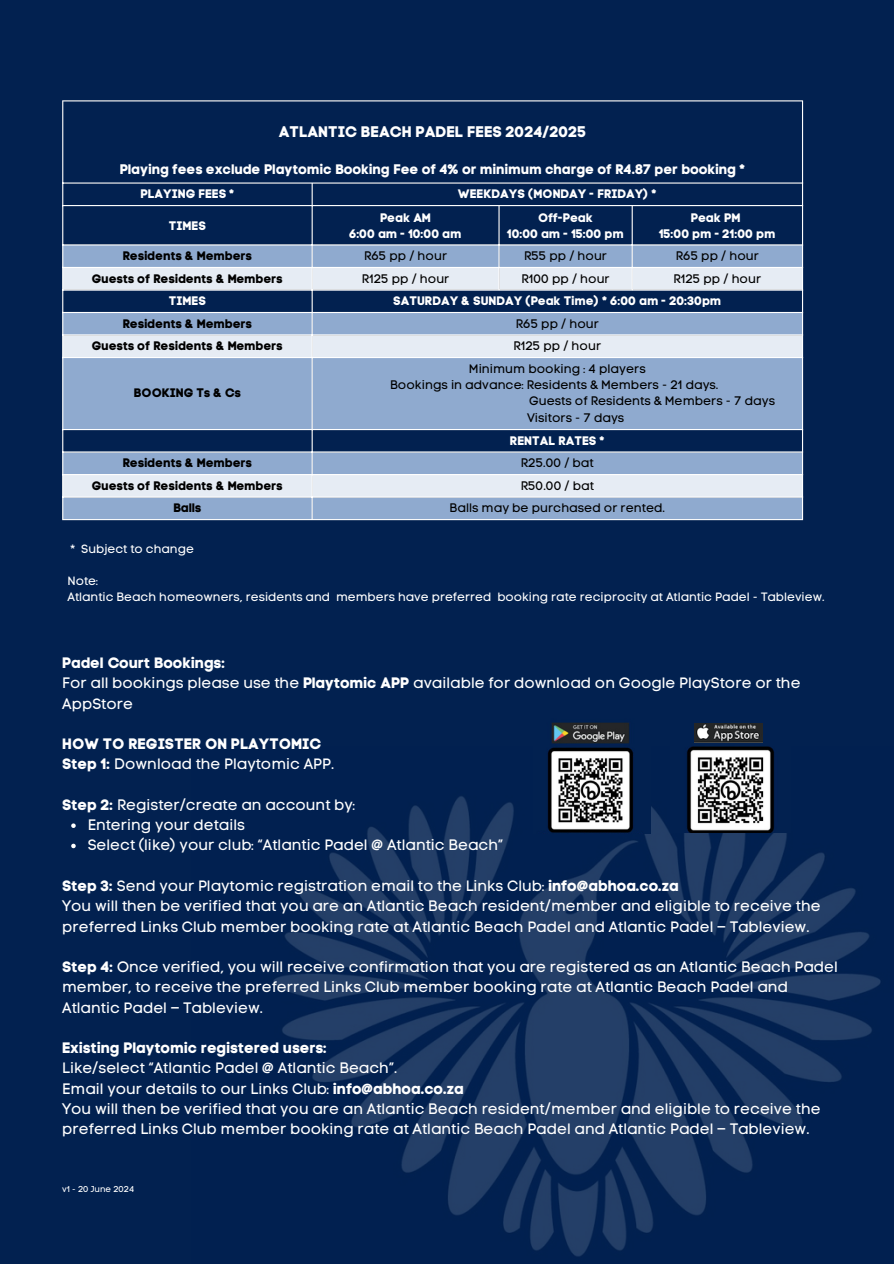
<style>
.page{position:relative;width:894px;height:1264px;background:#fff}
.page>*{position:absolute;margin:0;border:0;box-sizing:border-box;transform-origin:0 0}
.t1{font:15.3px "Code Pro Bold LC";color:#fff}
.t2{font:15px/20.2px "Code Pro Normal LC";color:#fff}
.t3{font:15px/20.2px "Code Pro Bold LC";color:#fff}
.t4{font:13.8px "Code Pro Bold LC";color:#fff}
.t5{font:12.3px "Code Pro Normal LC";color:#000}
.t6{font:12.3px "Code Pro Bold LC";color:#fff}
.t7{font:12.3px "Code Pro Bold LC";color:#000}
.t8{font:12px/16px "Code Pro Normal LC";color:#fff}
.t9{font:8.55px "Code Pro Normal LC";color:#fff}
.s1{font-family:"Code Pro Bold LC"}
.s2{font-family:"Code Pro Normal LC"}
</style>
<div class="page">
<div style="left:0;top:0;width:893px;height:1263px;background:#022150"></div>
<img style="left:273px;top:796px;width:608px;height:461px">
<svg style="left:63px;top:245px;width:738px;height:274px;background:#92acd0"></svg>
<svg style="left:63px;top:268px;width:738px;height:228px;fill:#8faacf"></svg>
<hr style="left:62px;top:101px;width:1px;height:418px;background:#fff">
<hr style="left:311px;top:184px;width:1px;height:335px;background:#fff">
<hr style="left:498px;top:206px;width:1px;height:83px;background:#fff">
<hr style="left:631px;top:206px;width:1px;height:83px;background:#fff">
<hr style="left:801px;top:101px;width:1px;height:418px;background:#fff">
<hr style="left:62px;top:100px;width:740px;height:1px;background:#fff">
<hr style="left:62px;top:182px;width:740px;height:2px;background:#fff">
<hr style="left:62px;top:205px;width:740px;height:1px;background:#fff">
<hr style="left:62px;top:244px;width:740px;height:1px;background:#fff">
<hr style="left:62px;top:267px;width:740px;height:1px;background:#fff">
<hr style="left:62px;top:289px;width:740px;height:1px;background:#fff">
<hr style="left:62px;top:312px;width:740px;height:1px;background:#fff">
<hr style="left:62px;top:334px;width:740px;height:1px;background:#fff">
<hr style="left:62px;top:357px;width:740px;height:1px;background:#fff">
<hr style="left:62px;top:429px;width:740px;height:1px;background:#fff">
<hr style="left:62px;top:451px;width:740px;height:1px;background:#fff">
<hr style="left:62px;top:474px;width:740px;height:1px;background:#fff">
<hr style="left:62px;top:496px;width:740px;height:1px;background:#fff">
<hr style="left:62px;top:519px;width:740px;height:1px;background:#fff">
<svg style="left:71px;top:823px;width:5px;height:5px"></svg>
<svg style="left:71px;top:843px;width:5px;height:5px"></svg>
<img style="left:533px;top:722px;width:117px;height:111px">
<img style="left:670px;top:746px;width:120px;height:86px">
<img style="left:694px;top:723px;width:68px;height:19px">
<p class="t1" style="left:279px;top:123px;width:309px">ATLANTIC BEACH PADEL FEES 2024/2025</p>
<p class="t4" style="left:120px;top:161px;width:627px">Playing fees exclude Playtomic Booking Fee of 4% or minimum charge of R4.87 per booking *</p>
<p class="t6" style="left:140px;top:186px;width:96px">PLAYING FEES *</p>
<p class="t6" style="left:457px;top:186px;width:200px">WEEKDAYS (MONDAY - FRIDAY) *</p>
<p class="t6" style="left:169px;top:218px;width:39px">TIMES</p>
<p class="t6" style="left:538px;top:210px;width:56px">Off-Peak</p>
<p class="t6" style="left:507px;top:226px;width:118px">10:00 am - 15:00 pm</p>
<p class="t6" style="left:380px;top:210px;width:52px">Peak AM</p>
<p class="t6" style="left:349px;top:226px;width:114px">6:00 am - 10:00 am</p>
<p class="t6" style="left:690px;top:210px;width:51px">Peak PM</p>
<p class="t6" style="left:659px;top:226px;width:118px">15:00 pm - 21:00 pm</p>
<p class="t7" style="left:123px;top:248px;width:131px">Residents &amp; Members</p>
<p class="t5" style="left:364px;top:248px;width:85px">R65 pp / hour</p>
<p class="t5" style="left:524px;top:248px;width:84px">R55 pp / hour</p>
<p class="t5" style="left:675px;top:248px;width:85px">R65 pp / hour</p>
<p class="t7" style="left:92px;top:271px;width:192px">Guests of Residents &amp; Members</p>
<p class="t5" style="left:361px;top:271px;width:89px">R125 pp / hour</p>
<p class="t5" style="left:521px;top:271px;width:90px">R100 pp / hour</p>
<p class="t5" style="left:673px;top:271px;width:89px">R125 pp / hour</p>
<p class="t6" style="left:169px;top:293px;width:39px">TIMES</p>
<p class="t6" style="left:393px;top:293px;width:330px">SATURDAY &amp; SUNDAY (Peak Time) * 6:00 am - 20:30pm</p>
<p class="t7" style="left:123px;top:316px;width:131px">Residents &amp; Members</p>
<p class="t5" style="left:515px;top:316px;width:85px">R65 pp / hour</p>
<p class="t7" style="left:92px;top:338px;width:192px">Guests of Residents &amp; Members</p>
<p class="t5" style="left:513px;top:338px;width:89px">R125 pp / hour</p>
<p class="t7" style="left:134px;top:385px;width:109px">BOOKING Ts &amp; Cs</p>
<p class="t5" style="left:469px;top:361px;width:178px">Minimum booking : 4 players</p>
<p class="t5" style="left:390px;top:377px;width:330px">Bookings in advance: Residents &amp; Members - 21 days.</p>
<p class="t5" style="left:529px;top:393px;width:247px">Guests of Residents &amp; Members - 7 days</p>
<p class="t5" style="left:527px;top:410px;width:99px">Visitors - 7 days</p>
<p class="t6" style="left:510px;top:433px;width:96px">RENTAL RATES *</p>
<p class="t7" style="left:123px;top:455px;width:131px">Residents &amp; Members</p>
<p class="t5" style="left:520px;top:455px;width:74px">R25.00 / bat</p>
<p class="t7" style="left:92px;top:478px;width:192px">Guests of Residents &amp; Members</p>
<p class="t5" style="left:520px;top:478px;width:75px">R50.00 / bat</p>
<p class="t7" style="left:173px;top:500px;width:30px">Balls</p>
<p class="t5" style="left:449px;top:500px;width:217px">Balls may be purchased or rented.</p>
<p class="t8" style="left:70px;top:540px;width:125px">* Subject to change</p>
<p class="t8" style="left:67px;top:572px;width:758px">Note:<br>Atlantic Beach homeowners, residents and members have preferred booking rate reciprocity at Atlantic Padel - Tableview.</p>
<h2 class="t2" style="left:62px;top:652px;width:739px"><span class="s1">Padel Court Bookings:<br></span>For all bookings please use the <span class="s1">Playtomic APP</span> available for download on Google PlayStore or the<br>AppStore</h2>
<h2 class="t3" style="left:62px;top:733px;width:273px">HOW TO REGISTER ON PLAYTOMIC<br>Step 1: <span class="s2">Download the Playtomic APP.</span></h2>
<h1 class="t2" style="left:62px;top:794px;width:295px"><span class="s1">Step 2:</span> Register/create an account by:</h1>
<h1 class="t2" style="left:88px;top:814px;width:159px">Entering your details</h1>
<h1 class="t2" style="left:88px;top:835px;width:417px">Select (like) your club: “Atlantic Padel @ Atlantic Beach”</h1>
<p class="t2" style="left:62px;top:875px;width:759px"><span class="s1">Step 3:</span> Send your Playtomic registration email to the Links Club: <span class="s1">info@abhoa.co.za<br></span>You will then be verified that you are an Atlantic Beach resident/member and eligible to receive the preferred Links Club member booking rate at Atlantic Beach Padel and Atlantic Padel – Tableview.</p>
<p class="t2" style="left:62px;top:956px;width:777px"><span class="s1">Step 4:</span> Once verified, you will receive confirmation that you are registered as an Atlantic Beach Padel member, to receive the preferred Links Club member booking rate at Atlantic Beach Padel and<br>Atlantic Padel – Tableview.</p>
<h1 class="t2" style="left:62px;top:1037px;width:759px"><span class="s1">Existing Playtomic registered users:<br></span>Like/select “Atlantic Padel @ Atlantic Beach”.<br>Email your details to our Links Club: <span class="s1">info@abhoa.co.za<br></span>You will then be verified that you are an Atlantic Beach resident/member and eligible to receive the preferred Links Club member booking rate at Atlantic Beach Padel and Atlantic Padel – Tableview.</h1>
<p class="t9" style="left:62px;top:1183px;width:74px">v1 - 20 June 2024</p>
</div>
